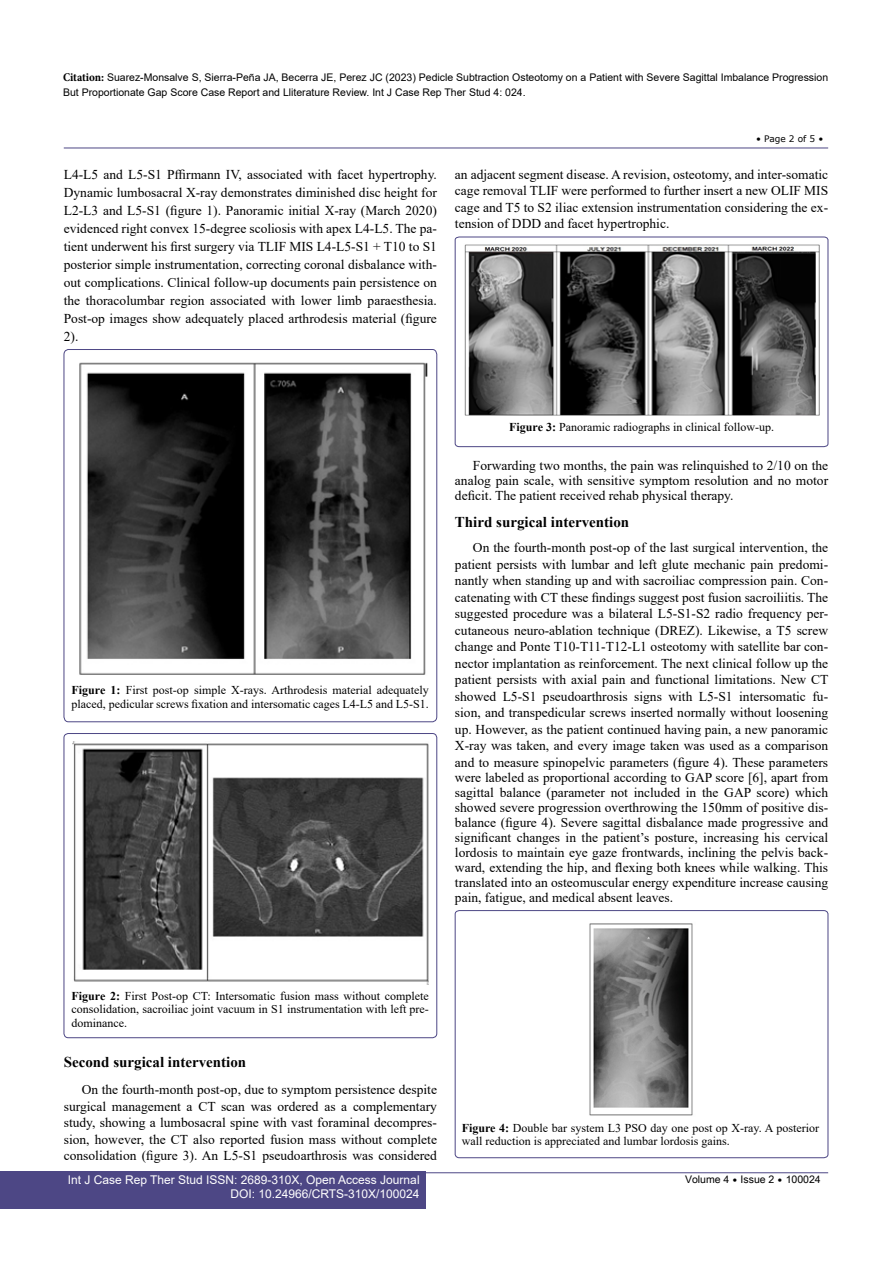
<style>
.page{position:relative;width:893px;height:1263px;background:#fff}
.page>*{position:absolute;margin:0;border:0;box-sizing:border-box;transform-origin:0 0}
.t1{font:700 15px "Times New Roman";color:#000}
.t2{font:13.5px/16.5px "Times New Roman";color:#000;text-align:justify}
.t3{font:12px/13.5px "Times New Roman";color:#000}
.t4{font:12px/14.2px "Arial";color:#fff;text-align:right}
.t5{font:10.5px/15px "Arial";color:#000}
.t6{font:10.5px "Arial Unicode MS";color:#000}
.t7{font:9px "MS Reference Sans Serif";color:#000}
.s1{font-family:"Minion Pro";font-weight:700;font-stretch:condensed;font-size:12px}
.s2{font-weight:700}
.s3{font-family:"MS Reference Sans Serif";font-size:9px}
</style>
<div class="page">
<hr style="left:64px;top:148px;width:764px;height:1px;background:#4d4785">
<hr style="left:64px;top:1172px;width:764px;height:1px;background:#4d4785">
<div style="left:0;top:1171px;width:426px;height:38px;background:#4d4785"></div>
<div style="left:64px;top:349px;width:373px;height:373px;border:1px solid #4d4785;border-radius:5px"></div>
<img style="left:79px;top:362px;width:349px;height:313px">
<div style="left:64px;top:733px;width:373px;height:305px;border:1px solid #4d4785;border-radius:4px"></div>
<img style="left:72px;top:741px;width:357px;height:244px">
<svg style="left:455px;top:237px;width:373px;height:210px"></svg>
<img style="left:463px;top:244px;width:357px;height:171px">
<svg style="left:455px;top:910px;width:373px;height:248px"></svg>
<img style="left:587px;top:919px;width:109px;height:197px">
<p class="t5" style="left:63px;top:69px;width:767px"><span class="s1">Citation:</span> Suarez-Monsalve S, Sierra-Peña JA, Becerra JE, Perez JC (2023) Pedicle Subtraction Osteotomy on a Patient with Severe Sagittal Imbalance Progression<br>But Proportionate Gap Score Case Report and Lliterature Review. Int J Case Rep Ther Stud 4: 024.</p>
<p class="t7" style="left:756px;top:133px;width:69px">• Page 2 of 5 •</p>
<p class="t2" style="left:64px;top:165px;width:375px;line-height:18px">L4-L5 and L5-S1 Pffirmann IV, associated with facet hypertrophy.<br>Dynamic lumbosacral X-ray demonstrates diminished disc height for L2-L3 and L5-S1 (figure 1). Panoramic initial X-ray (March 2020) evidenced right convex 15-degree scoliosis with apex L4-L5. The pa&shy;tient underwent his first surgery via TLIF MIS L4-L5-S1 + T10 to S1 posterior simple instrumentation, correcting coronal disbalance with&shy;out complications. Clinical follow-up documents pain persistence on the thoracolumbar region associated with lower limb paraesthesia.<br>Post-op images show adequately placed arthrodesis material (figure 2).</p>
<p class="t2" style="left:455px;top:166px;width:375px">an adjacent segment disease. A revision, osteotomy, and inter-somatic cage removal TLIF were performed to further insert a new OLIF MIS cage and T5 to S2 iliac extension instrumentation considering the ex&shy;tension of DDD and facet hypertrophic.</p>
<p class="t3" style="left:72px;top:683px;width:359px"><span class="s2">Figure 1:</span> First post-op simple X-rays. Arthrodesis material adequately placed, pedicular screws fixation and intersomatic cages L4-L5 and L5-S1.</p>
<p class="t3" style="left:509px;top:420px;width:266px"><span class="s2">Figure 3:</span> Panoramic radiographs in clinical follow-up.</p>
<p class="t2" style="left:455px;top:457px;width:375px;line-height:15px;text-indent:18px">Forwarding two months, the pain was relinquished to 2/10 on the analog pain scale, with sensitive symptom resolution and no motor deficit. The patient received rehab physical therapy.</p>
<p class="t1" style="left:455px;top:511px;width:176px">Third surgical intervention</p>
<p class="t2" style="left:455px;top:539px;width:375px;text-indent:18px">On the fourth-month post-op of the last surgical intervention, the patient persists with lumbar and left glute mechanic pain predomi&shy;nantly when standing up and with sacroiliac compression pain. Con&shy;catenating with CT these findings suggest post fusion sacroiliitis. The suggested procedure was a bilateral L5-S1-S2 radio frequency per&shy;cutaneous neuro-ablation technique (DREZ). Likewise, a T5 screw change and Ponte T10-T11-T12-L1 osteotomy with satellite bar con&shy;nector implantation as reinforcement. The next clinical follow up the patient persists with axial pain and functional limitations. New CT showed L5-S1 pseudoarthrosis signs with L5-S1 intersomatic fu&shy;sion, and transpedicular screws inserted normally without loosening up. However, as the patient continued having pain, a new panoramic X-ray was taken, and every image taken was used as a comparison and to measure spinopelvic parameters (figure 4). These parameters</p>
<p class="t2" style="left:455px;top:769px;width:375px;line-height:15px">were labeled as proportional according to GAP score [6], apart from sagittal balance (parameter not included in the GAP score) which showed severe progression overthrowing the 150mm of positive dis&shy;balance (figure 4). Severe sagittal disbalance made progressive and significant changes in the patient’s posture, increasing his cervical lordosis to maintain eye gaze frontwards, inclining the pelvis back&shy;ward, extending the hip, and flexing both knees while walking. This translated into an osteomuscular energy expenditure increase causing pain, fatigue, and medical absent leaves.</p>
<p class="t3" style="left:72px;top:989px;width:359px;text-align:justify"><span class="s2">Figure 2:</span> First Post-op CT: Intersomatic fusion mass without complete consolidation, sacroiliac joint vacuum in S1 instrumentation with left pre&shy;dominance.</p>
<p class="t1" style="left:64px;top:1051px;width:184px">Second surgical intervention</p>
<p class="t2" style="left:64px;top:1081px;width:375px;text-indent:18px">On the fourth-month post-op, due to symptom persistence despite surgical management a CT scan was ordered as a complementary study, showing a lumbosacral spine with vast foraminal decompres&shy;sion, however, the CT also reported fusion mass without complete consolidation (figure 3). An L5-S1 pseudoarthrosis was considered</p>
<p class="t3" style="left:462px;top:1120px;width:359px"><span class="s2">Figure 4:</span> Double bar system L3 PSO day one post op X-ray. A posterior wall reduction is appreciated and lumbar lordosis gains.</p>
<p class="t4" style="left:68px;top:1172px;width:353px">Int J Case Rep Ther Stud ISSN: 2689-310X, Open Access Journal<br>DOI: 10.24966/CRTS-310X/100024</p>
<p class="t6" style="left:685px;top:1172px;width:137px">Volume 4 <span class="s3">•</span> Issue 2 <span class="s3">•</span> 100024</p>
</div>
